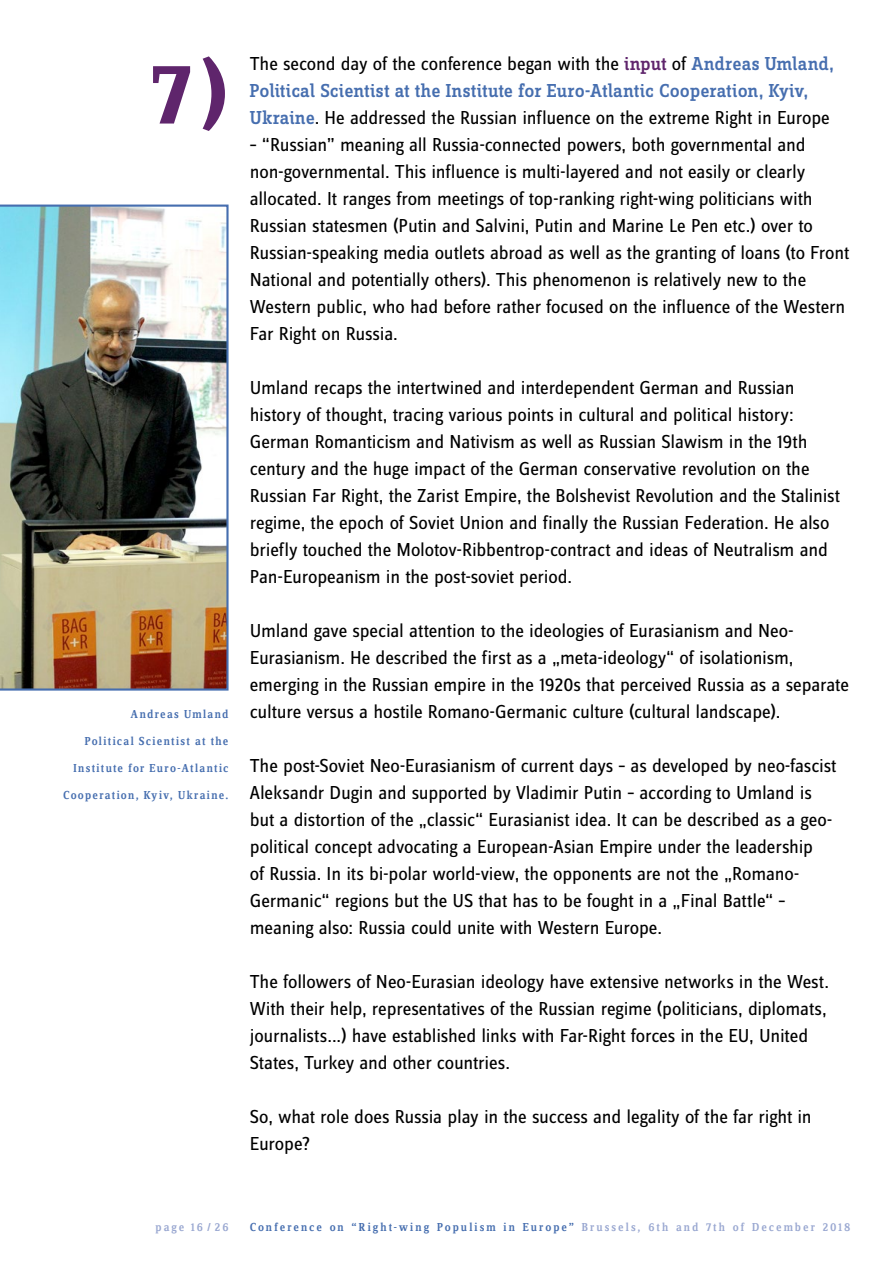
<style>
.page{position:relative;width:893px;height:1263px;background:#fff}
.page>*{position:absolute;margin:0;border:0;box-sizing:border-box;transform-origin:0 0}
.t1{font:700 90px "Zine Serif Dis";color:#5f256c}
.t2{font:19.5px/27px "Zine Sans Dis";letter-spacing:-.01em;color:#000}
.t3{font:500 19.5px "Zine Slab Dis";letter-spacing:.005em;color:#466eaf}
.t4{font:500 12px "Zine Serif Dis";letter-spacing:.165em;color:#466eaf}
.t5{font:500 12px "Zine Serif Dis";letter-spacing:.12em;color:#466eaf}
.t6{font:500 12px "Zine Serif Dis";letter-spacing:.1em;color:#466eaf}
.t7{font:500 12px "Zine Serif Dis";letter-spacing:.16em;color:#9aa8d1}
.s1{font-family:"Zine Slab Dis";font-weight:500;color:#5f256c}
.s2{font-family:"Zine Slab Dis";font-weight:500;color:#466eaf}
.s3{color:#9aa8d1}
</style>
<div class="page">
<img style="left:0;top:205px;width:229px;height:486px">
<h1 class="t1" style="left:150px;top:47px;width:80px">7)</h1>
<p class="t5" style="left:131px;top:708px;width:99px">Andreas Umland</p>
<p class="t5" style="left:85px;top:735px;width:145px">Political Scientist at the</p>
<p class="t5" style="left:73px;top:762px;width:157px">Institute for Euro-Atlantic</p>
<p class="t6" style="left:63px;top:789px;width:167px">Cooperation, Kyiv, Ukraine.</p>
<p class="t2" style="left:250px;top:50px;width:586px">The second day of the conference began with the <span class="s1">input</span> of <span class="s2">Andreas Umland,</span></p>
<p class="t3" style="left:250px;top:80px;width:560px">Political Scientist at the Institute for Euro-Atlantic Cooperation, Kyiv,</p>
<p class="t2" style="left:250px;top:104px;width:582px"><span class="s2">Ukraine</span>. He addressed the Russian influence on the extreme Right in Europe</p>
<p class="t2" style="left:250px;top:131px;width:601px">– “Russian” meaning all Russia-connected powers, both governmental and non-governmental. This influence is multi-layered and not easily or clearly allocated. It ranges from meetings of top-ranking right-wing politicians with Russian statesmen (Putin and Salvini, Putin and Marine Le Pen etc.) over to Russian-speaking media outlets abroad as well as the granting of loans (to Front National and potentially others). This phenomenon is relatively new to the Western public, who had before rather focused on the influence of the Western Far Right on Russia.</p>
<p class="t2" style="left:250px;top:375px;width:592px">Umland recaps the intertwined and interdependent German and Russian history of thought, tracing various points in cultural and political history:<br>German Romanticism and Nativism as well as Russian Slawism in the 19th century and the huge impact of the German conservative revolution on the Russian Far Right, the Zarist Empire, the Bolshevist Revolution and the Stalinist regime, the epoch of Soviet Union and finally the Russian Federation. He also briefly touched the Molotov-Ribbentrop-contract and ideas of Neutralism and Pan-Europeanism in the post-soviet period.</p>
<p class="t2" style="left:250px;top:618px;width:601px">Umland gave special attention to the ideologies of Eurasianism and Neo-Eurasianism. He described the first as a „meta-ideology“ of isolationism, emerging in the Russian empire in the 1920s that perceived Russia as a separate culture versus a hostile Romano-Germanic culture (cultural landscape).</p>
<p class="t2" style="left:250px;top:753px;width:588px">The post-Soviet Neo-Eurasianism of current days – as developed by neo-fascist Aleksandr Dugin and supported by Vladimir Putin – according to Umland is but a distortion of the „classic“ Eurasianist idea. It can be described as a geo&shy;political concept advocating a European-Asian Empire under the leadership<br>of Russia. In its bi-polar world-view, the opponents are not the „Romano-Germanic“ regions but the US that has to be fought in a „Final Battle“ – meaning also: Russia could unite with Western Europe.</p>
<p class="t2" style="left:250px;top:969px;width:581px">The followers of Neo-Eurasian ideology have extensive networks in the West.<br>With their help, representatives of the Russian regime (politicians, diplomats, journalists...) have established links with Far-Right forces in the EU, United States, Turkey and other countries.</p>
<p class="t2" style="left:250px;top:1104px;width:563px">So, what role does Russia play in the success and legality of the far right in<br>Europe?</p>
<p class="t7" style="left:156px;top:1221px;width:75px">page 16 / 26</p>
<p class="t4" style="left:250px;top:1221px;width:602px">Conference on “Right-wing Populism in Europe” <span class="s3">Brussels, 6th and 7th of December 2018</span></p>
</div>
